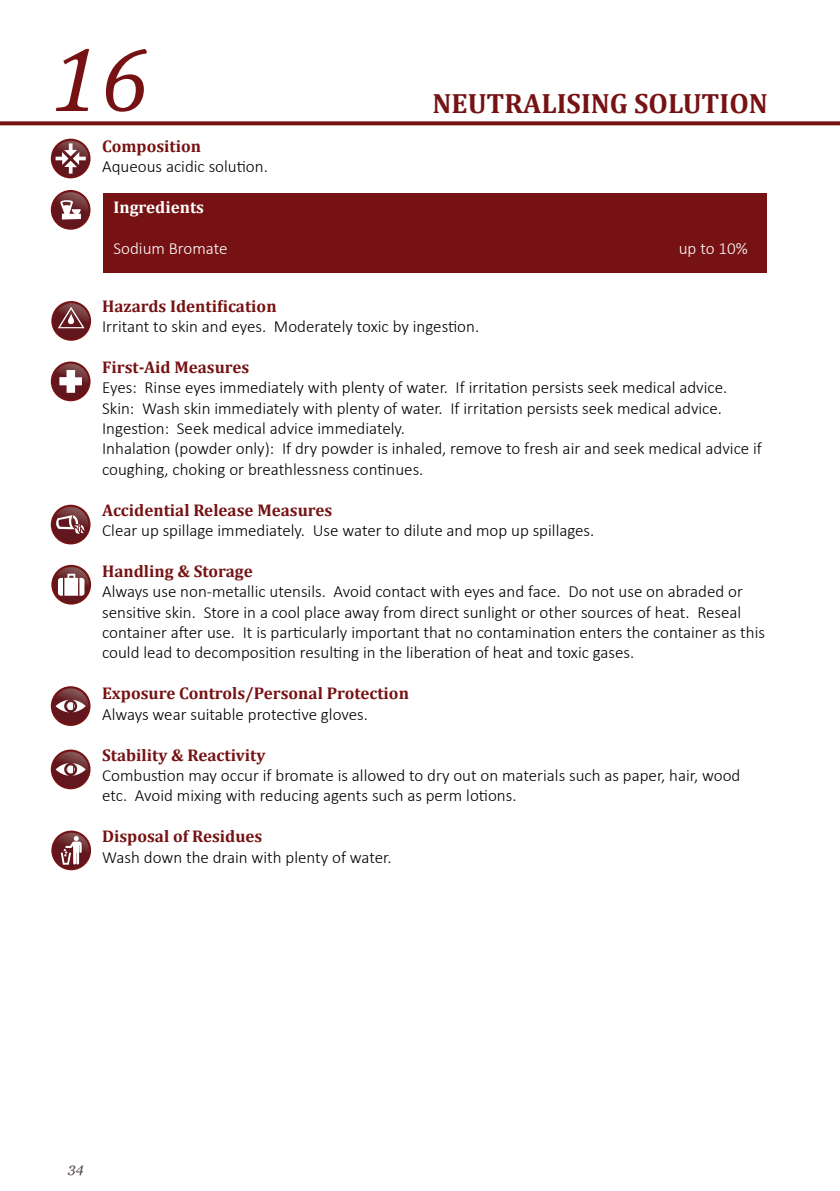
<style>
.page{position:relative;width:840px;height:1191px;background:#fff}
.page>*{position:absolute;margin:0;border:0;box-sizing:border-box;transform-origin:0 0}
.t1{font:italic 92px "Cambria";color:#761213}
.t2{font:700 28px "Cambria";color:#761213}
.t3{font:300 17px/20.4px "Calibri";color:#000}
.t4{font:700 17px "Cambria";color:#761213}
.t5{font:300 17px "Calibri";color:#fff}
.t6{font:700 17px "Cambria";color:#fff}
.t7{font:italic 13.8px "Georgia";color:#4e4542}
</style>
<div class="page">
<svg style="left:0;top:121px;width:839px;height:4px;fill:#761213"></svg>
<div style="left:103px;top:193px;width:663px;height:79px;background:#761213"></div>
<svg style="left:51px;top:139px;width:39px;height:39px"></svg>
<img style="left:53px;top:141px;width:35px;height:35px;border-radius:18px">
<svg style="left:55px;top:143px;width:31px;height:31px"></svg>
<svg style="left:51px;top:190px;width:39px;height:40px"></svg>
<img style="left:53px;top:192px;width:35px;height:36px;border-radius:18px">
<svg style="left:60px;top:200px;width:21px;height:19px"></svg>
<svg style="left:51px;top:301px;width:40px;height:40px"></svg>
<img style="left:53px;top:303px;width:36px;height:36px;border-radius:18px">
<svg style="left:58px;top:307px;width:27px;height:21px"></svg>
<svg style="left:51px;top:361px;width:39px;height:40px"></svg>
<img style="left:53px;top:363px;width:35px;height:36px;border-radius:18px">
<svg style="left:59px;top:370px;width:23px;height:23px"></svg>
<svg style="left:51px;top:505px;width:39px;height:39px"></svg>
<img style="left:53px;top:507px;width:35px;height:35px;border-radius:18px">
<svg style="left:56px;top:515px;width:29px;height:19px"></svg>
<svg style="left:51px;top:565px;width:40px;height:39px"></svg>
<img style="left:53px;top:567px;width:36px;height:35px;border-radius:18px">
<svg style="left:58px;top:574px;width:26px;height:22px"></svg>
<svg style="left:51px;top:830px;width:40px;height:40px"></svg>
<img style="left:53px;top:832px;width:36px;height:36px;border-radius:18px">
<svg style="left:61px;top:836px;width:21px;height:29px"></svg>
<svg style="left:51px;top:686px;width:39px;height:40px"></svg>
<img style="left:53px;top:688px;width:35px;height:36px;border-radius:18px">
<svg style="left:55px;top:700px;width:31px;height:12px"></svg>
<svg style="left:51px;top:749px;width:39px;height:40px"></svg>
<img style="left:53px;top:751px;width:35px;height:36px;border-radius:18px">
<svg style="left:55px;top:763px;width:31px;height:12px"></svg>
<h1 class="t1" style="left:51px;top:15px;width:99px">16</h1>
<p class="t4" style="left:102px;top:134px;width:100px">Composition</p>
<p class="t3" style="left:102px;top:156px;width:167px">Aqueous acidic solution.</p>
<p class="t6" style="left:113px;top:195px;width:92px">Ingredients</p>
<p class="t5" style="left:113px;top:238px;width:115px">Sodium Bromate</p>
<p class="t5" style="left:678px;top:238px;width:70px">up to 10%</p>
<h2 class="t2" style="left:432px;top:84px;width:337px">NEUTRALISING SOLUTION</h2>
<p class="t4" style="left:102px;top:294px;width:176px">Hazards Identification</p>
<p class="t3" style="left:102px;top:316px;width:378px">Irritant to skin and eyes. Moderately toxic by ingestion.</p>
<p class="t4" style="left:102px;top:355px;width:149px">First-Aid Measures</p>
<p class="t3" style="left:102px;top:377px;width:661px">Eyes: Rinse eyes immediately with plenty of water. If irritation persists seek medical advice.<br>Skin: Wash skin immediately with plenty of water. If irritation persists seek medical advice.<br>Ingestion: Seek medical advice immediately.<br>Inhalation (powder only): If dry powder is inhaled, remove to fresh air and seek medical advice if coughing, choking or breathlessness continues.</p>
<p class="t4" style="left:102px;top:498px;width:231px">Accidential Release Measures</p>
<p class="t3" style="left:102px;top:520px;width:493px">Clear up spillage immediately. Use water to dilute and mop up spillages.</p>
<p class="t4" style="left:102px;top:559px;width:152px">Handling &amp; Storage</p>
<p class="t3" style="left:102px;top:581px;width:664px">Always use non-metallic utensils. Avoid contact with eyes and face. Do not use on abraded or sensitive skin. Store in a cool place away from direct sunlight or other sources of heat. Reseal container after use. It is particularly important that no contamination enters the container as this could lead to decomposition resulting in the liberation of heat and toxic gases.</p>
<p class="t4" style="left:102px;top:681px;width:308px">Exposure Controls/Personal Protection</p>
<p class="t3" style="left:102px;top:703px;width:267px">Always wear suitable protective gloves.</p>
<p class="t4" style="left:102px;top:742px;width:165px">Stability &amp; Reactivity</p>
<p class="t3" style="left:102px;top:765px;width:639px">Combustion may occur if bromate is allowed to dry out on materials such as paper, hair, wood etc. Avoid mixing with reducing agents such as perm lotions.</p>
<p class="t4" style="left:102px;top:824px;width:162px">Disposal of Residues</p>
<p class="t3" style="left:102px;top:846px;width:291px">Wash down the drain with plenty of water.</p>
<p class="t7" style="left:68px;top:1159px;width:17px">34</p>
</div>
